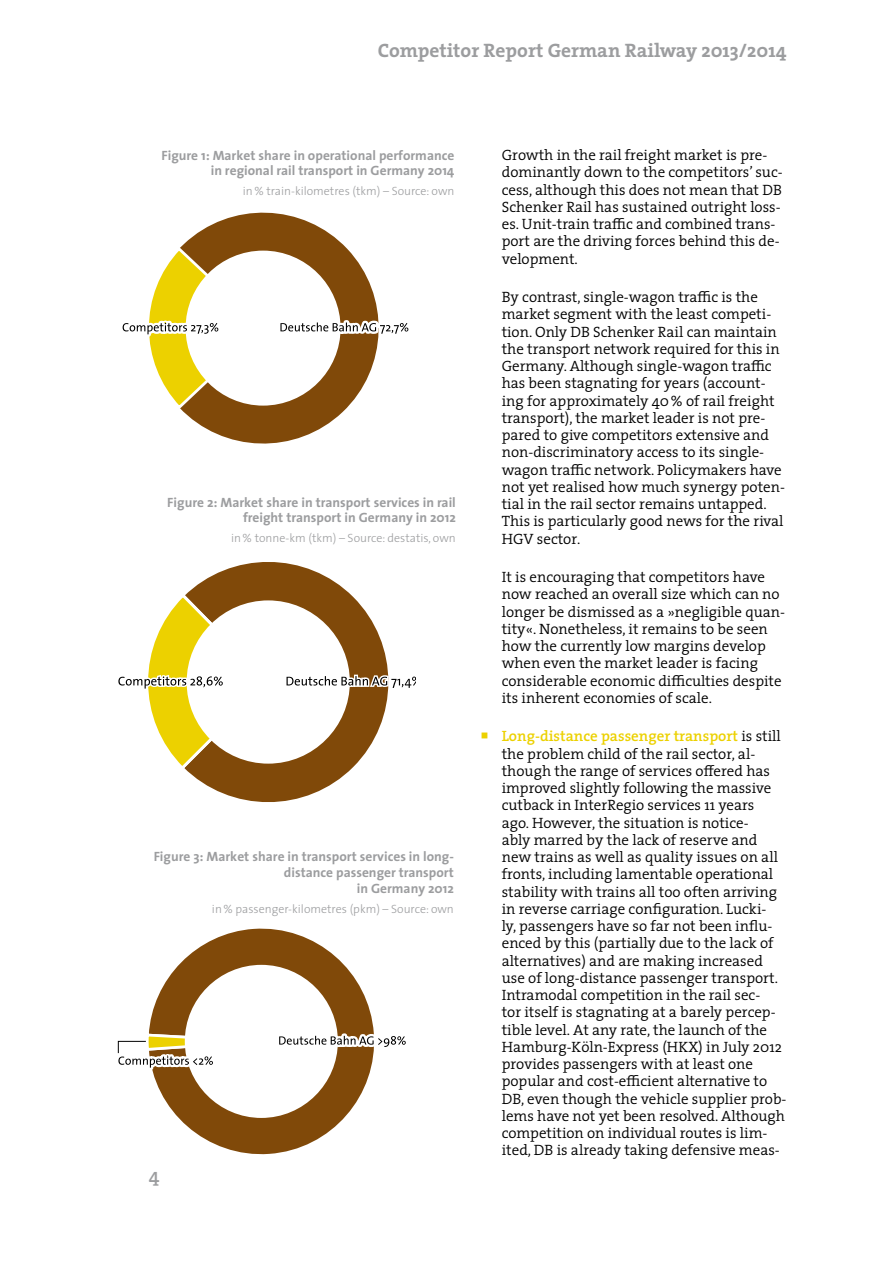
<style>
.page{position:relative;width:893px;height:1263px;background:#fff}
.page>*{position:absolute;margin:0;border:0;box-sizing:border-box;transform-origin:0 0}
.t1{font:700 19.5px "The Serif";color:#9c9d9f}
.t2{font:600 19.5px "The Serif";color:#9c9d9f}
.t3{font:300 15px/17.2px "The Serif";color:#000}
.t4{font:700 13.5px/15.5px "The Sans";color:#9c9d9f;text-align:right}
.t5{font:300 12px "The Sans";color:#9c9d9f}
.s1{font-weight:600;color:#ecd100}
</style>
<div class="page">
<svg style="left:182px;top:213px;width:195px;height:231px;fill:#804909"></svg>
<div style="left:186px;top:251px;width:155px;height:155px;background:#fff;border-radius:50%"></div>
<svg style="left:280px;top:282px;width:129px;height:68px"></svg>
<svg style="left:122px;top:245px;width:145px;height:166px"></svg>
<svg style="left:188px;top:562px;width:200px;height:240px"></svg>
<div style="left:187px;top:600px;width:163px;height:164px;background:#fff;border-radius:50%"></div>
<svg style="left:286px;top:652px;width:130px;height:43px"></svg>
<svg style="left:118px;top:591px;width:154px;height:181px"></svg>
<svg style="left:158px;top:928px;width:206px;height:227px"></svg>
<div style="left:185px;top:965px;width:153px;height:153px;background:#fff;border-radius:50%"></div>
<svg style="left:117px;top:995px;width:289px;height:97px"></svg>
<h1 class="t1" style="left:378px;top:34px;width:410px">Competitor Report German Railway 2013/2014</h1>
<p class="t4" style="left:161px;top:147px;width:294px">Figure 1: Market share in operational performance in regional rail transport in Germany 2014</p>
<p class="t5" style="left:243px;top:181px;width:213px">in% train-kilometres (tkm) – Source: own</p>
<p class="t4" style="left:167px;top:494px;width:290px">Figure 2: Market share in transport services in rail freight transport in Germany in 2012</p>
<p class="t5" style="left:231px;top:528px;width:226px">in% tonne-km (tkm) – Source: destatis, own</p>
<p class="t4" style="left:154px;top:849px;width:302px">Figure 3: Market share in transport services in long&shy;distance passenger transport<br>in Germany 2012</p>
<p class="t5" style="left:212px;top:899px;width:243px">in% passenger-kilometres (pkm) – Source: own</p>
<h1 class="t2" style="left:149px;top:1159px;width:12px">4</h1>
<p class="t3" style="left:502px;top:146px;width:282px">Growth in the rail freight market is pre&shy;dominantly down to the competitors’ suc&shy;cess, although this does not mean that DB Schenker Rail has sustained outright loss&shy;es. Unit-train traffic and combined trans&shy;port are the driving forces behind this de&shy;velopment.</p>
<p class="t3" style="left:502px;top:288px;width:285px">By contrast, single-wagon traffic is the market segment with the least competi&shy;tion. Only DB Schenker Rail can maintain the transport network required for this in Germany. Although single-wagon traffic has been stagnating for years (account&shy;ing for approximately 40% of rail freight transport), the market leader is not pre&shy;pared to give competitors extensive and non-discriminatory access to its single&shy;wagon traffic network. Policymakers have not yet realised how much synergy poten&shy;tial in the rail sector remains untapped.<br>This is particularly good news for the rival HGV sector.</p>
<p class="t3" style="left:502px;top:568px;width:285px">It is encouraging that competitors have now reached an overall size which can no longer be dismissed as a »negligible quan&shy;tity«. Nonetheless, it remains to be seen how the currently low margins develop when even the market leader is facing considerable economic difficulties despite its inherent economies of scale.</p>
<p class="t3" style="left:502px;top:727px;width:286px"><span class="s1">Long-distance passenger transport</span> is still the problem child of the rail sector, al&shy;though the range of services offered has improved slightly following the massive cutback in InterRegio services 11 years<br>ago. However, the situation is notice-<br>ably marred by the lack of reserve and new trains as well as quality issues on all fronts, including lamentable operational stability with trains all too often arriving in reverse carriage configuration. Lucki-<br>ly, passengers have so far not been influ&shy;enced by this (partially due to the lack of alternatives) and are making increased use of long-distance passenger transport.<br>Intramodal competition in the rail sec-<br>tor itself is stagnating at a barely percep&shy;tible level. At any rate, the launch of the Hamburg-Köln-Express (HKX) in July 2012 provides passengers with at least one popular and cost-efficient alternative to DB, even though the vehicle supplier prob&shy;lems have not yet been resolved. Although competition on individual routes is lim&shy;ited, DB is already taking defensive meas-</p>
</div>
